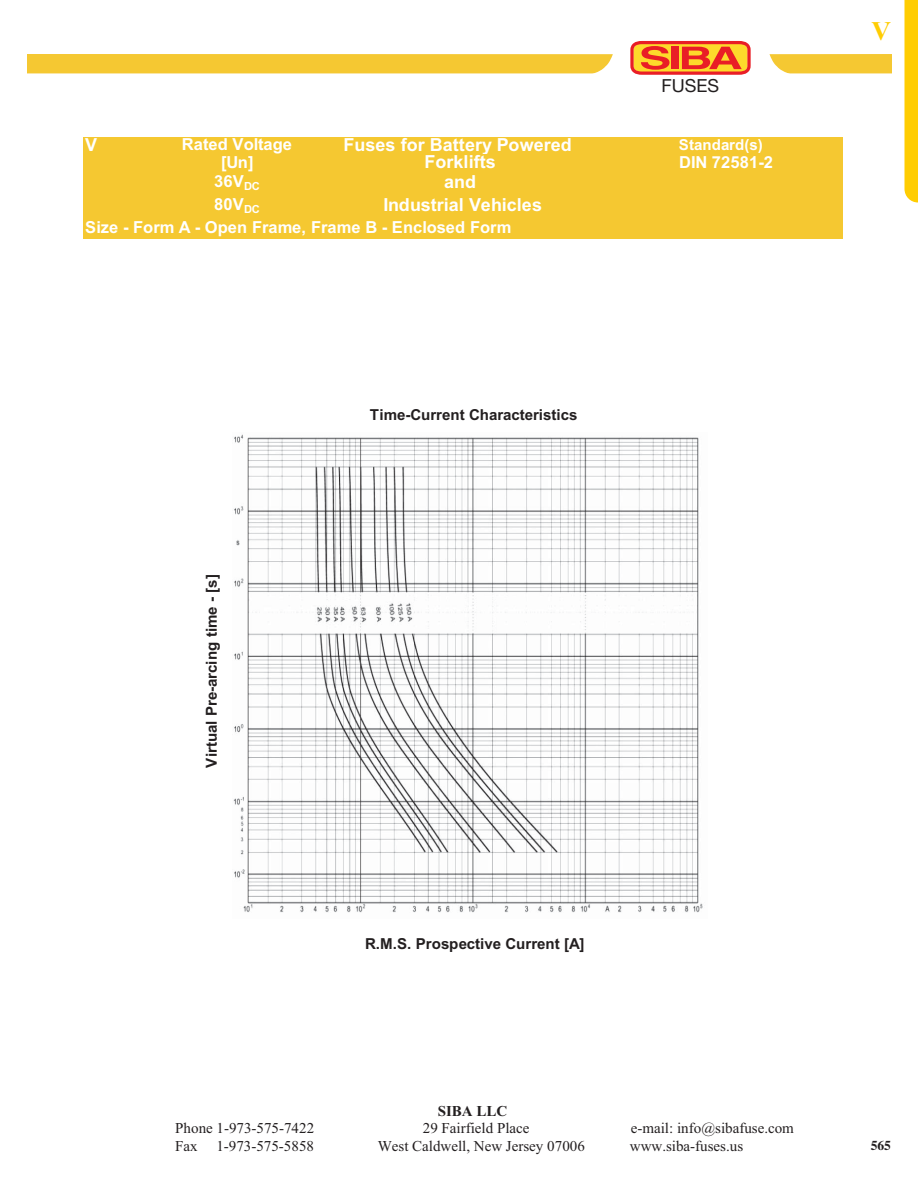
<style>
.page{position:relative;width:918px;height:1188px;background:#fff}
.page>*{position:absolute;margin:0;border:0;box-sizing:border-box;transform-origin:0 0}
.t1{font:700 27px "Times New Roman";color:#ffcd02}
.t2{font:18px/22.4px "Arial Bold+T42";letter-spacing:.005em;color:#fff;text-align:center}
.t3{font:18px "Helvetica Neue";color:#231f20}
.t4{font:16.5px "Arial Bold+T42";color:#fff}
.t5{font:15.15px "Arial Bold+T42";letter-spacing:-.005em;color:#231f20}
.t6{font:15.15px "Arial Bold+T42";color:#fff}
.t7{font:15px "Times New Roman";color:#231f20}
.t8{font:700 15px "Times New Roman";color:#231f20}
.t9{font:700 13.5px "Times";color:#231f20}
</style>
<div class="page">
<div style="left:27px;top:54px;width:586px;height:19px;background:#f5c832"></div>
<svg style="left:770px;top:54px;width:121px;height:19px;background:#f5ca3c"></svg>
<svg style="left:630px;top:41px;width:121px;height:34px;background:#f1732f"></svg>
<div style="left:83px;top:137px;width:760px;height:102px;background:#f5c831"></div>
<img style="left:233px;top:434px;width:470px;height:479px">
<div style="left:905px;top:0;width:13px;height:202px;background:#ffcd02"></div>
<p class="t3" style="left:662px;top:75px;width:59px">FUSES</p>
<p class="t2" style="left:85px;top:135px;width:13px">V</p>
<p class="t4" style="left:182px;top:138px;width:112px">Rated Voltage</p>
<p class="t2" style="left:343px;top:135px;width:230px">Fuses for Battery Powered</p>
<p class="t4" style="left:221px;top:156px;width:34px">[Un]</p>
<p class="t2" style="left:424px;top:153px;width:73px">Forklifts</p>
<p class="t4" style="left:679px;top:156px;width:95px">DIN 72581-2</p>
<p class="t6" style="left:679px;top:139px;width:85px">Standard(s)</p>
<p class="t4" style="left:214px;top:175px;width:47px">36V<sub>DC</sub></p>
<p class="t2" style="left:383px;top:173px;width:160px">and<br>Industrial Vehicles</p>
<p class="t4" style="left:85px;top:221px;width:428px">Size - Form A - Open Frame, Frame B - Enclosed Form</p>
<p class="t4" style="left:214px;top:198px;width:47px">80V<sub>DC</sub></p>
<p class="t5" style="left:206px;top:768px;width:195px;rotate:-90deg">Virtual Pre-arcing time - [s]</p>
<p class="t5" style="left:370px;top:409px;width:209px">Time-Current Characteristics</p>
<p class="t5" style="left:365px;top:938px;width:221px">R.M.S. Prospective Current [A]</p>
<p class="t8" style="left:438px;top:1102px;width:71px">SIBA LLC</p>
<p class="t7" style="left:175px;top:1119px;width:140px">Phone 1-973-575-7422</p>
<p class="t7" style="left:423px;top:1119px;width:108px">29 Fairfield Place</p>
<p class="t7" style="left:631px;top:1119px;width:165px">e-mail: info@sibafuse.com</p>
<p class="t7" style="left:175px;top:1137px;width:140px">Fax 1-973-575-5858</p>
<p class="t7" style="left:378px;top:1137px;width:209px">West Caldwell, New Jersey 07006</p>
<p class="t7" style="left:630px;top:1137px;width:115px">www.siba-fuses.us</p>
<h1 class="t1" style="left:872px;top:22px;width:21px">V</h1>
<p class="t9" style="left:871px;top:1140px;width:22px">565</p>
</div>
